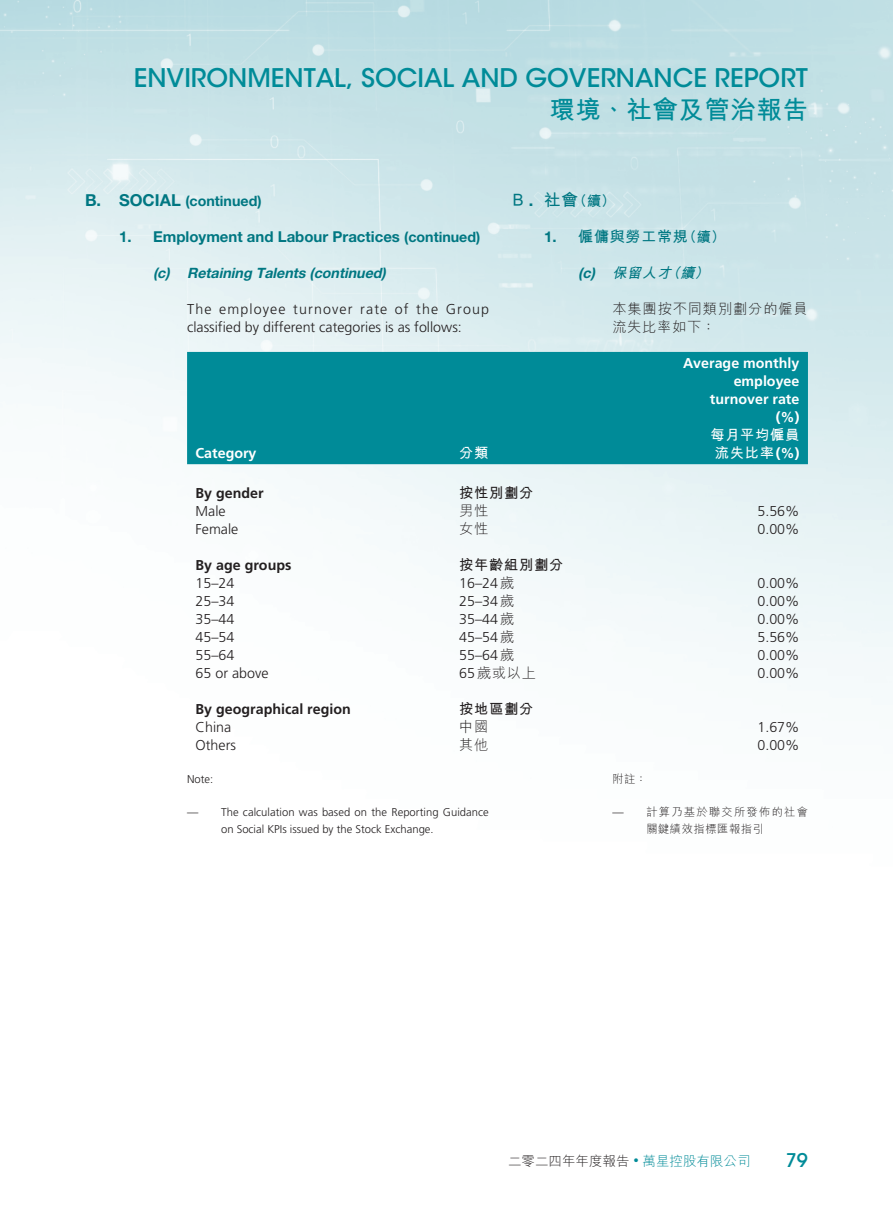
<style>
.page{position:relative;width:893px;height:1212px;background:#fff}
.page>*{position:absolute;margin:0;border:0;box-sizing:border-box;transform-origin:0 0}
.t1{font:500 25.5px "ITC Avant Garde Std";color:#008b98}
.t2{font:700 25.5px "M Hei HK";letter-spacing:.02em;color:#008b98}
.t3{font:500 18.75px "ITC Avant Garde Std";color:#008b98}
._01_H1{font:700 16.5px "M Hei HK";color:#007782}
._02_H2{font:700 15px "Helvetica Neue LT Std";color:#007782}
._02_H2-2{font:700 15px "M Hei HK";letter-spacing:.05em;color:#007782}
._00_txt{font:300 14.25px/18px "Frutiger LT Std";color:#231f20}
._50_Table_txt{font:300 14.25px "Frutiger LT Std";color:#231f20}
._50_Table_txt-2{font:700 14.25px "Frutiger LT Std";color:#fff}
._00_txt-2{font:700 14.25px "Frutiger LT Std";color:#231f20}
._03_H3{font:italic 700 14.25px "Helvetica Neue LT Std";color:#007782}
._00_txt-3{font:300 14.25px/18px "M Hei HK";letter-spacing:.06em;color:#231f20}
._01_H1-2{font:700 14.25px "Helvetica Neue LT Std";color:#007782}
._50_Table_txt-3{font:700 14.25px "M Hei HK";letter-spacing:.05em;color:#231f20}
._50_Table_txt-4{font:700 14.25px "M Hei HK";letter-spacing:.05em;color:#fff}
._50_Table_txt-5{font:300 14.25px "M Hei HK";letter-spacing:.05em;color:#231f20}
._03_H3-2{font:italic 700 14.25px "M Hei HK";color:#007782}
.t4{font:300 13.5px "M Hei HK";color:#231f20}
._06_Notes{font:300 11.25px/16.5px "Frutiger LT Std";letter-spacing:.005em;color:#231f20}
._06_Notes-2{font:300 11.25px/16.5px "M Hei HK";letter-spacing:.115em;color:#231f20}
.s1{font-size:16.5px}
.s2{font-size:14.25px}
.s3{font-family:"Helvetica Neue LT Std"}
.s4{font-family:"Frutiger LT Std"}
.s5{font-family:"M Hei HK"}
.s6{font-family:"Frutiger LT Std";font-size:10.8px;color:#008b98}
.s7{color:#008b98}
</style>
<div class="page">
<div style="left:187px;top:352px;width:621px;height:112px;background:#008b98"></div>
<h1 class="t1" style="left:134px;top:62px;width:676px">ENVIRONMENTAL, SOCIAL AND GOVERNANCE REPORT</h1>
<h1 class="t2" style="left:549px;top:91px;width:260px">環境、社會及管治報告</h1>
<p class="_01_H1-2" style="left:85px;top:192px;width:178px"><span class="s1">B. SOCIAL</span> (continued)</p>
<p class="_02_H2" style="left:119px;top:227px;width:363px">1. Employment and Labour Practices <span class="s2">(continued)</span></p>
<p class="_03_H3" style="left:153px;top:264px;width:234px">(c) Retaining Talents (continued)</p>
<p class="_00_txt" style="left:187px;top:300px;width:304px">The employee turnover rate of the Group classified by different categories is as follows:</p>
<p class="_50_Table_txt-2" style="left:196px;top:445px;width:62px">Category</p>
<p class="_50_Table_txt-4" style="left:459px;top:442px;width:31px">分類</p>
<p class="_01_H1" style="left:510px;top:188px;width:107px">Ｂ<span class="s3">.</span> 社會<span class="s2">（續）</span></p>
<p class="_02_H2-2" style="left:544px;top:226px;width:182px"><span class="s3">1.</span> 僱傭與勞工常規<span class="s2">（續）</span></p>
<p class="_03_H3-2" style="left:578px;top:262px;width:136px"><span class="s3">(c)</span> 保留人才（續）</p>
<p class="_00_txt-3" style="left:612px;top:300px;width:197px">本集團按不同類別劃分的僱員流失比率如下：</p>
<p class="_50_Table_txt-2" style="left:683px;top:355px;width:118px">Average monthly</p>
<p class="_50_Table_txt-2" style="left:734px;top:373px;width:67px">employee</p>
<p class="_50_Table_txt-2" style="left:710px;top:391px;width:91px">turnover rate</p>
<p class="_50_Table_txt-2" style="left:776px;top:409px;width:25px">(%)</p>
<p class="_50_Table_txt-4" style="left:710px;top:424px;width:91px">每月平均僱員</p>
<p class="_50_Table_txt-4" style="left:715px;top:442px;width:86px">流失比率<span class="s4">(%)</span></p>
<p class="_00_txt-2" style="left:196px;top:485px;width:70px">By gender</p>
<p class="_50_Table_txt-3" style="left:459px;top:483px;width:76px">按性別劃分</p>
<p class="_00_txt" style="left:196px;top:503px;width:32px">Male</p>
<p class="_50_Table_txt-5" style="left:459px;top:504px;width:31px">男性</p>
<p class="_50_Table_txt" style="left:757px;top:503px;width:43px">5.56%</p>
<p class="_00_txt" style="left:196px;top:521px;width:44px">Female</p>
<p class="_50_Table_txt-5" style="left:459px;top:522px;width:31px">女性</p>
<p class="_50_Table_txt" style="left:757px;top:521px;width:43px">0.00%</p>
<p class="_00_txt-2" style="left:196px;top:557px;width:97px">By age groups</p>
<p class="_50_Table_txt-3" style="left:459px;top:555px;width:106px">按年齡組別劃分</p>
<p class="_00_txt" style="left:196px;top:575px;width:40px">15–24</p>
<p class="_50_Table_txt" style="left:459px;top:575px;width:56px">16–24<span class="s5">歲</span></p>
<p class="_50_Table_txt" style="left:757px;top:575px;width:43px">0.00%</p>
<p class="_00_txt" style="left:196px;top:593px;width:40px">25–34</p>
<p class="_50_Table_txt" style="left:459px;top:593px;width:56px">25–34<span class="s5">歲</span></p>
<p class="_50_Table_txt" style="left:757px;top:593px;width:43px">0.00%</p>
<p class="_00_txt" style="left:196px;top:611px;width:40px">35–44</p>
<p class="_50_Table_txt" style="left:459px;top:611px;width:56px">35–44<span class="s5">歲</span></p>
<p class="_50_Table_txt" style="left:757px;top:611px;width:43px">0.00%</p>
<p class="_00_txt" style="left:196px;top:629px;width:40px">45–54</p>
<p class="_50_Table_txt" style="left:459px;top:629px;width:56px">45–54<span class="s5">歲</span></p>
<p class="_50_Table_txt" style="left:757px;top:629px;width:43px">5.56%</p>
<p class="_00_txt" style="left:196px;top:647px;width:40px">55–64</p>
<p class="_50_Table_txt" style="left:459px;top:647px;width:56px">55–64<span class="s5">歲</span></p>
<p class="_50_Table_txt" style="left:757px;top:647px;width:43px">0.00%</p>
<p class="_00_txt" style="left:196px;top:665px;width:74px">65 or above</p>
<p class="_50_Table_txt-5" style="left:459px;top:666px;width:78px"><span class="s4">65</span>歲或以上</p>
<p class="_50_Table_txt" style="left:757px;top:665px;width:43px">0.00%</p>
<p class="_00_txt-2" style="left:196px;top:701px;width:157px">By geographical region</p>
<p class="_50_Table_txt-3" style="left:459px;top:699px;width:76px">按地區劃分</p>
<p class="_00_txt" style="left:196px;top:719px;width:37px">China</p>
<p class="_50_Table_txt-5" style="left:459px;top:720px;width:31px">中國</p>
<p class="_50_Table_txt" style="left:757px;top:719px;width:43px">1.67%</p>
<p class="_00_txt" style="left:196px;top:737px;width:42px">Others</p>
<p class="_50_Table_txt-5" style="left:459px;top:738px;width:31px">其他</p>
<p class="_50_Table_txt" style="left:757px;top:737px;width:43px">0.00%</p>
<p class="_06_Notes-2" style="left:612px;top:770px;width:36px">附註：</p>
<p class="_06_Notes-2" style="left:646px;top:803px;width:163px;text-indent:-34px"><span class="s4">—</span> 計算乃基於聯交所發佈的社會關鍵績效指標匯報指引</p>
<p class="_06_Notes" style="left:187px;top:771px;width:28px">Note:</p>
<p class="_06_Notes" style="left:221px;top:804px;width:269px;text-indent:-34px">— The calculation was based on the Reporting Guidance on Social KPIs issued by the Stock Exchange.</p>
<p class="t4" style="left:508px;top:1154px;width:244px">二零二四年年度報告 <span class="s6">•</span> <span class="s7">萬星控股有限公司</span></p>
<h2 class="t3" style="left:786px;top:1148px;width:24px">79</h2>
</div>
